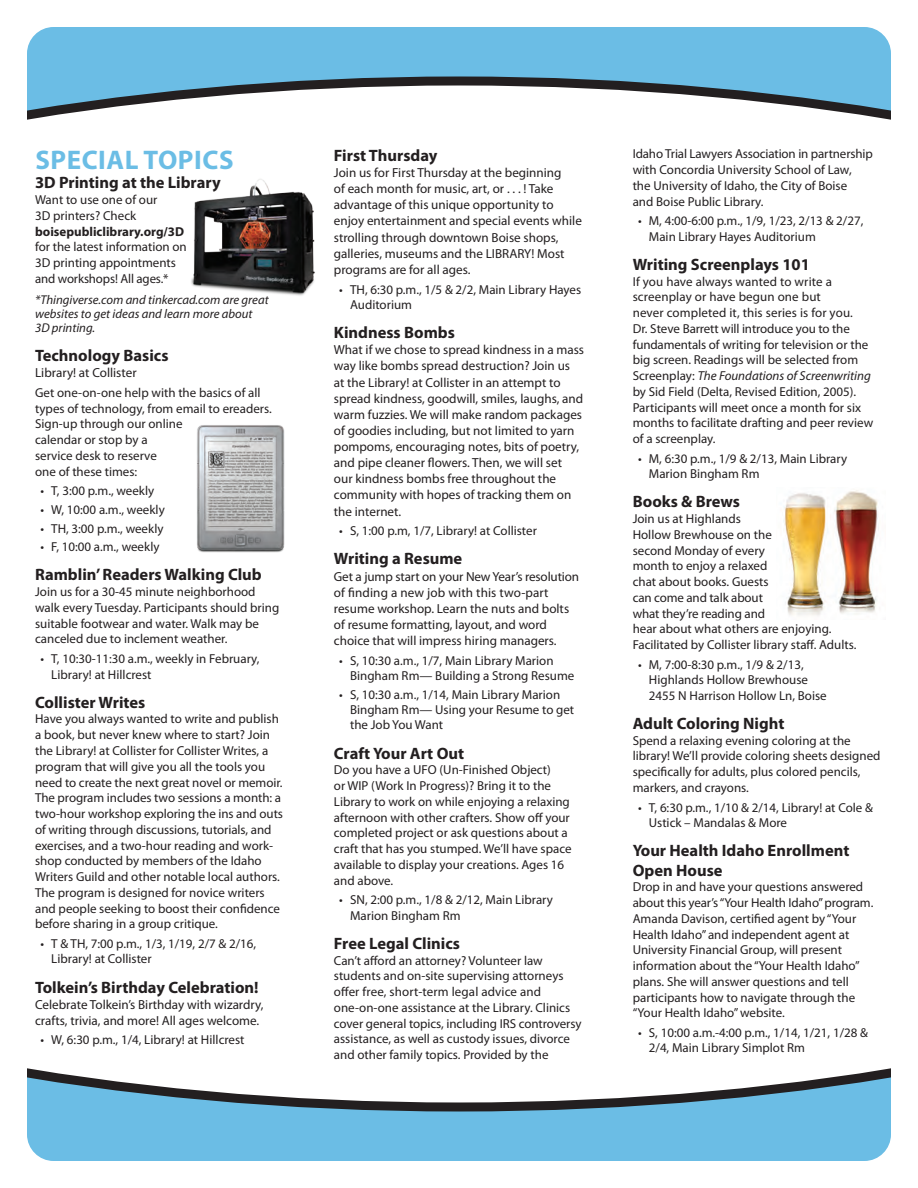
<style>
.page{position:relative;width:918px;height:1188px;background:#fff}
.page>*{position:absolute;margin:0;border:0;box-sizing:border-box;transform-origin:0 0}
.Top_Categories{font:700 27px "Myriad Pro";letter-spacing:.02em;color:#6bbde5}
.Cal_subheads{font:700 16.5px/19.5px "Myriad Pro";color:#231f20}
.Cal_body{font:13.2px/16.2px "Myriad Pro";color:#231f20}
.Cal_tight_body{font:12.9px/15.8px "Myriad Pro";color:#231f20}
.asterick{font:italic 12.75px/14.2px "Myriad Pro";color:#231f20}
.s1{font-weight:700}
.s2{font-style:italic}
</style>
<div class="page">
<svg style="left:27px;top:27px;width:864px;height:93px"></svg>
<svg style="left:27px;top:1068px;width:864px;height:93px"></svg>
<img style="left:191px;top:179px;width:124px;height:117px">
<img style="left:197px;top:425px;width:88px;height:128px">
<img style="left:783px;top:490px;width:96px;height:126px">
<p class="Top_Categories" style="left:35px;top:142px;width:200px">SPECIAL TOPICS</p>
<p class="Cal_subheads" style="left:35px;top:172px;width:187px">3D Printing at the Library</p>
<p class="Cal_tight_body" style="left:35px;top:192px;width:153px">Want to use one of our<br>3D printers? Check <span class="s1">boisepubliclibrary.org/3D </span>for the latest information on<br>3D printing appointments and workshops! All ages.*</p>
<p class="asterick" style="left:35px;top:292px;width:235px">*Thingiverse.com and tinkercad.com are great websites to get ideas and learn more about<br>3D printing.</p>
<p class="Cal_subheads" style="left:35px;top:345px;width:135px">Technology Basics</p>
<p class="Cal_body" style="left:35px;top:364px;width:103px">Library! at Collister</p>
<p class="Cal_tight_body" style="left:35px;top:385px;width:238px">Get one-on-one help with the basics of all types of technology, from email to ereaders.<br>Sign-up through our online<br>calendar or stop by a<br>service desk to reserve<br>one of these times:</p>
<p class="Cal_tight_body" style="left:40px;top:483px;width:115px">• T, 3:00 p.m., weekly</p>
<p class="Cal_tight_body" style="left:40px;top:502px;width:126px">• W, 10:00 a.m., weekly</p>
<p class="Cal_tight_body" style="left:40px;top:520px;width:125px">• TH, 3:00 p.m., weekly</p>
<p class="Cal_tight_body" style="left:40px;top:539px;width:121px">• F, 10:00 a.m., weekly</p>
<p class="Cal_subheads" style="left:35px;top:565px;width:228px">Ramblin’ Readers Walking Club</p>
<p class="Cal_tight_body" style="left:35px;top:584px;width:246px">Join us for a 30-45 minute neighborhood walk every Tuesday. Participants should bring suitable footwear and water. Walk may be canceled due to inclement weather.</p>
<p class="Cal_tight_body" style="left:51px;top:651px;width:210px;text-indent:-11px">• T, 10:30-11:30 a.m., weekly in February,<br>Library! at Hillcrest</p>
<p class="Cal_subheads" style="left:35px;top:692px;width:112px">Collister Writes</p>
<p class="Cal_tight_body" style="left:35px;top:711px;width:250px">Have you always wanted to write and publish a book, but never knew where to start? Join the Library! at Collister for Collister Writes, a program that will give you all the tools you need to create the next great novel or memoir.<br>The program includes two sessions a month: a two-hour workshop exploring the ins and outs of writing through discussions, tutorials, and exercises, and a two-hour reading and work&shy;shop conducted by members of the Idaho Writers Guild and other notable local authors.<br>The program is designed for novice writers and people seeking to boost their confidence before sharing in a group critique.</p>
<p class="Cal_tight_body" style="left:51px;top:936px;width:206px;text-indent:-11px">• T &amp; TH, 7:00 p.m., 1/3, 1/19, 2/7 &amp; 2/16,<br>Library! at Collister</p>
<p class="Cal_subheads" style="left:35px;top:977px;width:225px">Tolkein’s Birthday Celebration!</p>
<p class="Cal_body" style="left:35px;top:996px;width:230px">Celebrate Tolkein’s Birthday with wizardry, crafts, trivia, and more! All ages welcome.</p>
<p class="Cal_tight_body" style="left:40px;top:1032px;width:206px">• W, 6:30 p.m., 1/4, Library! at Hillcrest</p>
<p class="Cal_subheads" style="left:334px;top:145px;width:105px">First Thursday</p>
<p class="Cal_body" style="left:334px;top:164px;width:250px">Join us for First Thursday at the beginning<br>of each month for music, art, or . . . ! Take advantage of this unique opportunity to enjoy entertainment and special events while strolling through downtown Boise shops, galleries, museums and the LIBRARY! Most programs are for all ages.</p>
<p class="Cal_tight_body" style="left:350px;top:281px;width:233px;text-indent:-11px">• TH, 6:30 p.m., 1/5 &amp; 2/2, Main Library Hayes<br>Auditorium</p>
<p class="Cal_subheads" style="left:334px;top:322px;width:122px">Kindness Bombs</p>
<p class="Cal_body" style="left:334px;top:342px;width:252px">What if we chose to spread kindness in a mass way like bombs spread destruction? Join us<br>at the Library! at Collister in an attempt to spread kindness, goodwill, smiles, laughs, and warm fuzzies. We will make random packages of goodies including, but not limited to yarn pompoms, encouraging notes, bits of poetry, and pipe cleaner flowers. Then, we will set<br>our kindness bombs free throughout the community with hopes of tracking them on the internet.</p>
<p class="Cal_tight_body" style="left:339px;top:523px;width:199px">• S, 1:00 p.m, 1/7, Library! at Collister</p>
<p class="Cal_subheads" style="left:334px;top:549px;width:130px">Writing a Resume</p>
<p class="Cal_body" style="left:334px;top:568px;width:247px">Get a jump start on your New Year’s resolution of finding a new job with this two-part resume workshop. Learn the nuts and bolts of resume formatting, layout, and word choice that will impress hiring managers.</p>
<p class="Cal_tight_body" style="left:350px;top:652px;width:226px;text-indent:-11px">• S, 10:30 a.m., 1/7, Main Library Marion<br>Bingham Rm— Building a Strong Resume</p>
<p class="Cal_tight_body" style="left:350px;top:686px;width:226px;text-indent:-11px">• S, 10:30 a.m., 1/14, Main Library Marion<br>Bingham Rm— Using your Resume to get the Job You Want</p>
<p class="Cal_subheads" style="left:334px;top:743px;width:132px">Craft Your Art Out</p>
<p class="Cal_tight_body" style="left:334px;top:762px;width:239px">Do you have a UFO (Un-Finished Object)<br>or WIP (Work In Progress)? Bring it to the Library to work on while enjoying a relaxing afternoon with other crafters. Show off your completed project or ask questions about a craft that has you stumped. We’ll have space available to display your creations. Ages 16 and above.</p>
<p class="Cal_tight_body" style="left:350px;top:892px;width:204px;text-indent:-11px">• SN, 2:00 p.m., 1/8 &amp; 2/12, Main Library<br>Marion Bingham Rm</p>
<p class="Cal_subheads" style="left:334px;top:933px;width:128px">Free Legal Clinics</p>
<p class="Cal_tight_body" style="left:334px;top:952px;width:249px">Can’t afford an attorney? Volunteer law students and on-site supervising attorneys offer free, short-term legal advice and one-on-one assistance at the Library. Clinics cover general topics, including IRS controversy assistance, as well as custody issues, divorce and other family topics. Provided by the</p>
<p class="Cal_tight_body" style="left:633px;top:146px;width:242px">Idaho Trial Lawyers Association in partnership with Concordia University School of Law, the University of Idaho, the City of Boise<br>and Boise Public Library.</p>
<p class="Cal_tight_body" style="left:649px;top:213px;width:216px;text-indent:-11px">• M, 4:00-6:00 p.m., 1/9, 1/23, 2/13 &amp; 2/27,<br>Main Library Hayes Auditorium</p>
<p class="Cal_subheads" style="left:633px;top:254px;width:179px">Writing Screenplays 101</p>
<p class="Cal_tight_body" style="left:633px;top:273px;width:242px">If you have always wanted to write a screenplay or have begun one but<br>never completed it, this series is for you.<br>Dr. Steve Barrett will introduce you to the fundamentals of writing for television or the big screen. Readings will be selected from Screenplay: <span class="s2">The Foundations of Screenwriting </span>by Sid Field (Delta, Revised Edition, 2005).<br>Participants will meet once a month for six months to facilitate drafting and peer review of a screenplay.</p>
<p class="Cal_tight_body" style="left:649px;top:451px;width:200px;text-indent:-11px">• M, 6:30 p.m., 1/9 &amp; 2/13, Main Library<br>Marion Bingham Rm</p>
<p class="Cal_subheads" style="left:633px;top:492px;width:109px">Books &amp; Brews</p>
<p class="Cal_tight_body" style="left:633px;top:511px;width:225px">Join us at Highlands<br>Hollow Brewhouse on the<br>second Monday of every<br>month to enjoy a relaxed<br>chat about books. Guests<br>can come and talk about<br>what they’re reading and<br>hear about what others are enjoying.<br>Facilitated by Collister library staff. Adults.</p>
<p class="Cal_tight_body" style="left:649px;top:657px;width:179px;text-indent:-11px">• M, 7:00-8:30 p.m., 1/9 &amp; 2/13,<br>Highlands Hollow Brewhouse<br>2455 N Harrison Hollow Ln, Boise</p>
<p class="Cal_subheads" style="left:633px;top:713px;width:153px">Adult Coloring Night</p>
<p class="Cal_tight_body" style="left:633px;top:732px;width:249px">Spend a relaxing evening coloring at the library! We’ll provide coloring sheets designed specifically for adults, plus colored pencils, markers, and crayons.</p>
<p class="Cal_tight_body" style="left:649px;top:799px;width:226px;text-indent:-11px">• T, 6:30 p.m., 1/10 &amp; 2/14, Library! at Cole &amp;<br>Ustick – Mandalas &amp; More</p>
<p class="Cal_subheads" style="left:633px;top:840px;width:218px">Your Health Idaho Enrollment<br>Open House</p>
<p class="Cal_tight_body" style="left:633px;top:879px;width:242px">Drop in and have your questions answered about this year’s “Your Health Idaho” program.<br>Amanda Davison, certified agent by “Your Health Idaho” and independent agent at University Financial Group, will present information about the “Your Health Idaho” plans. She will answer questions and tell participants how to navigate through the “Your Health Idaho” website.</p>
<p class="Cal_tight_body" style="left:649px;top:1025px;width:221px;text-indent:-11px">• S, 10:00 a.m.-4:00 p.m., 1/14, 1/21, 1/28 &amp;<br>2/4, Main Library Simplot Rm</p>
</div>
